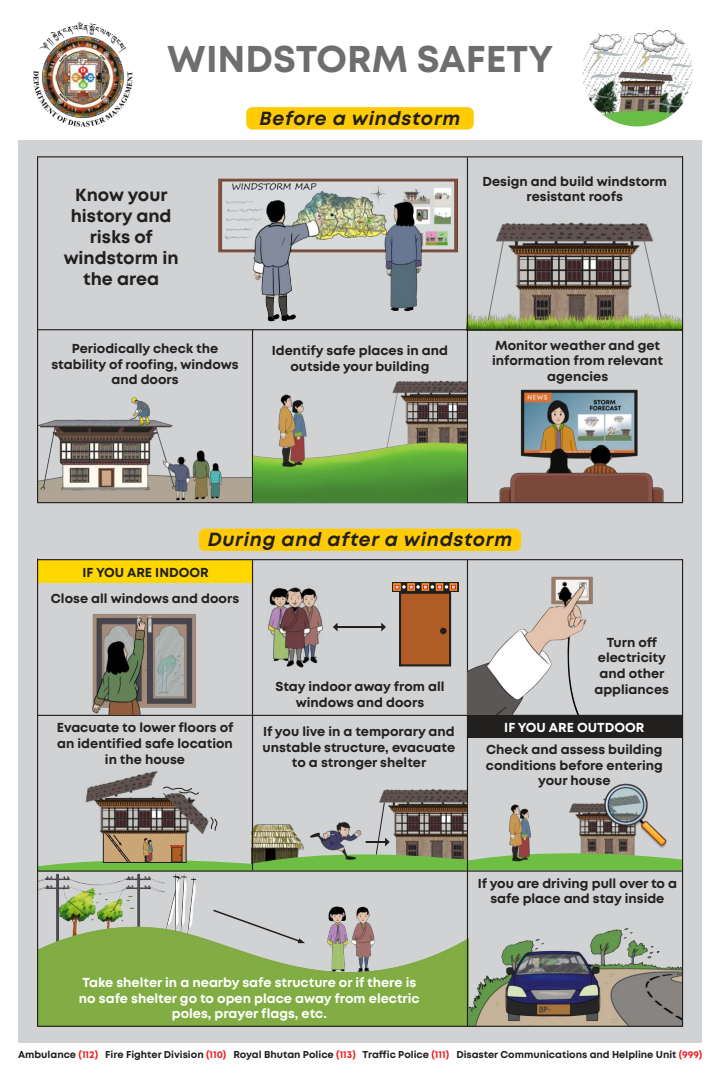
<style>
.page{position:relative;width:720px;height:1076px;background:#fff}
.page>*{position:absolute;margin:0;border:0;box-sizing:border-box;transform-origin:0 0}
.t1{font:700 37.2px "Mont";color:#6c6e70}
.t2{font:italic 700 19px "Mont";letter-spacing:.04em;color:#221f1f}
.t3{font:700 17.5px/21px "Mont";color:#221f1f;text-align:center}
.t4{font:700 13px/15.6px "Mont";color:#221f1f;text-align:center}
.t5{font:700 13px/15.6px "Mont";color:#fff;text-align:center}
.t6{font:700 9.95px "Mont";color:#221f1f}
.s1{color:#ed1c24}
</style>
<div class="page">
<div style="left:18px;top:140px;width:684px;height:902px;background:#d1d2d4"></div>
<img style="left:603px;top:783px;width:45px;height:19px">
<img style="left:38px;top:871px;width:429px;height:154px">
<img style="left:376px;top:762px;width:91px;height:118px">
<img style="left:252px;top:871px;width:63px;height:5px">
<img style="left:468px;top:928px;width:214px;height:97px">
<img style="left:499px;top:389px;width:164px;height:113px">
<div style="left:38px;top:560px;width:215px;height:23px;background:#ffd700"></div>
<div style="left:467px;top:715px;width:215px;height:23px;background:#221f1f"></div>
<img style="left:38px;top:387px;width:214px;height:115px">
<img style="left:468px;top:126px;width:214px;height:203px">
<hr style="left:37px;top:156px;width:646px;height:1px;background:#221f1f">
<hr style="left:37px;top:502px;width:646px;height:1px;background:#221f1f">
<hr style="left:37px;top:329px;width:646px;height:1px;background:#221f1f">
<hr style="left:37px;top:157px;width:1px;height:345px;background:#221f1f">
<hr style="left:37px;top:558px;width:1px;height:468px;background:#221f1f">
<hr style="left:252px;top:329px;width:1px;height:173px;background:#221f1f">
<hr style="left:467px;top:157px;width:1px;height:346px;background:#221f1f">
<hr style="left:682px;top:156px;width:1px;height:346px;background:#221f1f">
<hr style="left:37px;top:715px;width:646px;height:1px;background:#221f1f">
<hr style="left:37px;top:559px;width:646px;height:1px;background:#221f1f">
<hr style="left:37px;top:1025px;width:646px;height:2px;background:#221f1f">
<img style="left:33px;top:22px;width:100px;height:105px">
<img style="left:189px;top:178px;width:272px;height:154px">
<hr style="left:252px;top:560px;width:1px;height:310px;background:#221f1f">
<hr style="left:467px;top:560px;width:1px;height:466px;background:#221f1f">
<div style="left:246px;top:107px;width:228px;height:23px;background:#ffcb04;border-radius:6px"></div>
<div style="left:199px;top:528px;width:322px;height:23px;background:#ffcb04;border-radius:6px"></div>
<hr style="left:682px;top:559px;width:1px;height:468px;background:#221f1f">
<img style="left:63px;top:614px;width:150px;height:101px">
<img style="left:268px;top:588px;width:55px;height:76px">
<img style="left:278px;top:587px;width:35px;height:81px">
<div style="left:400px;top:593px;width:50px;height:72px;background:#b05c25"></div>
<div style="left:399px;top:592px;width:52px;height:74px;border:2px solid #221f1f"></div>
<svg style="left:392px;top:583px;width:66px;height:9px"></svg>
<svg style="left:393px;top:583px;width:8px;height:8px"></svg>
<svg style="left:407px;top:583px;width:8px;height:8px"></svg>
<svg style="left:422px;top:583px;width:7px;height:8px"></svg>
<svg style="left:436px;top:583px;width:7px;height:8px"></svg>
<svg style="left:450px;top:583px;width:7px;height:8px"></svg>
<svg style="left:395px;top:585px;width:61px;height:4px"></svg>
<div style="left:440px;top:628px;width:7px;height:6px;background:#221f1f;border-radius:50%"></div>
<hr style="left:336px;top:626px;width:47px;height:2px;background:#221f1f">
<svg style="left:333px;top:622px;width:5px;height:9px"></svg>
<svg style="left:381px;top:622px;width:5px;height:9px"></svg>
<img style="left:468px;top:576px;width:132px;height:139px">
<img style="left:253px;top:376px;width:214px;height:126px">
<img style="left:85px;top:771px;width:110px;height:31px">
<img style="left:582px;top:30px;width:111px;height:96px">
<svg style="left:212px;top:908px;width:93px;height:35px"></svg>
<svg style="left:163px;top:786px;width:36px;height:9px"></svg>
<img style="left:38px;top:802px;width:644px;height:69px">
<h1 class="t1" style="left:167px;top:42px;width:388px">WINDSTORM SAFETY</h1>
<h3 class="t3" style="left:64px;top:186px;width:116px">Know your history and risks of windstorm in the area</h3>
<h2 class="t2" style="left:260px;top:111px;width:202px">Before a windstorm</h2>
<p class="t4" style="left:52px;top:341px;width:188px">Periodically check the stability of roofing, windows and doors</p>
<p class="t4" style="left:272px;top:344px;width:178px">Identify safe places in and outside your building</p>
<p class="t4" style="left:482px;top:174px;width:186px">Design and build windstorm resistant roofs</p>
<p class="t4" style="left:492px;top:338px;width:172px">Monitor weather and get information from relevant agencies</p>
<h2 class="t2" style="left:208px;top:532px;width:306px">During and after a windstorm</h2>
<p class="t4" style="left:83px;top:565px;width:128px">IF YOU ARE INDOOR</p>
<p class="t4" style="left:51px;top:591px;width:190px">Close all windows and doors</p>
<p class="t4" style="left:275px;top:679px;width:171px">Stay indoor away from all windows and doors</p>
<p class="t4" style="left:57px;top:721px;width:178px">Evacuate to lower floors of an identified safe location in the house</p>
<p class="t4" style="left:263px;top:724px;width:194px">If you live in a temporary and unstable structure, evacuate to a stronger shelter</p>
<p class="t4" style="left:594px;top:635px;width:76px">Turn off electricity and other appliances</p>
<p class="t5" style="left:504px;top:721px;width:142px">IF YOU ARE OUTDOOR</p>
<p class="t4" style="left:486px;top:742px;width:178px">Check and assess building conditions before entering your house</p>
<p class="t5" style="left:79px;top:975px;width:342px">Take shelter in a nearby safe structure or if there is no safe shelter go to open place away from electric poles, prayer flags, etc.</p>
<p class="t4" style="left:478px;top:876px;width:201px">If you are driving pull over to a safe place and stay inside</p>
<p class="t6" style="left:18px;top:1050px;width:686px">Ambulance <span class="s1">(112)</span> Fire Fighter Division <span class="s1">(110)</span> Royal Bhutan Police <span class="s1">(113)</span> Traffic Police <span class="s1">(111)</span> Disaster Communications and Helpline Unit <span class="s1">(999)</span></p>
</div>
